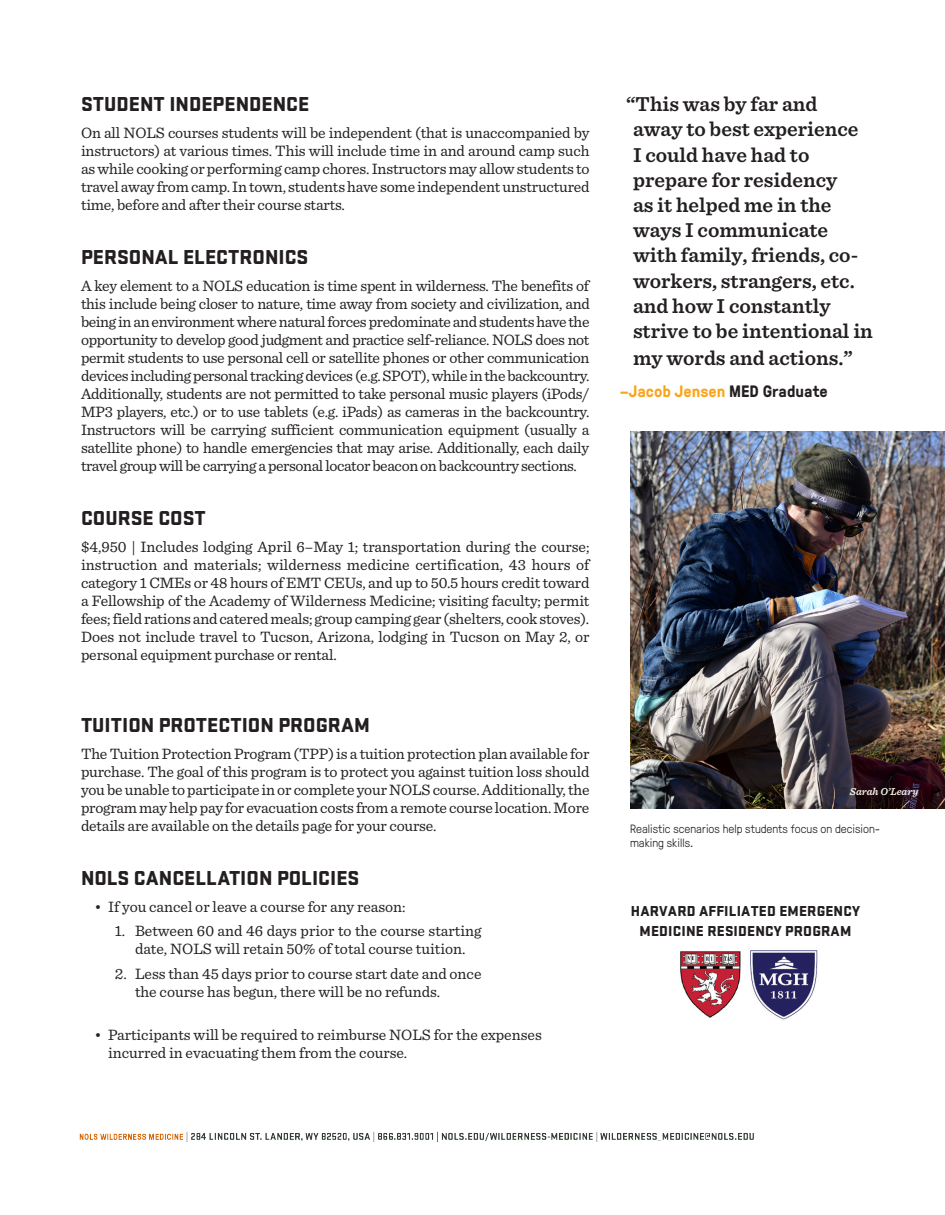
<style>
.page{position:relative;width:945px;height:1215px;background:#fff}
.page>*{position:absolute;margin:0;border:0;box-sizing:border-box;transform-origin:0 0}
.t1{font:600 21px/25.3px "Sentinel";color:#231f20}
.Heading{font:900 21px "Stratum 2";color:#231f20}
.t2{font:700 16.5px "GT Pressura";color:#f9a51b}
.Body_copy{font:15.75px/18px "Sentinel";letter-spacing:-.005em;color:#231f20;text-align:justify}
.t3{font:900 15px "Stratum 2";letter-spacing:.01em;color:#231f20}
.t4{font:300 12px/14.4px "GT Pressura";color:#231f20}
.Photo_credit{font:italic 600 10.5px "Sentinel";color:#f8f6ea}
.s1{color:#231f20}
</style>
<div class="page">
<img style="left:79px;top:1131px;width:675px;height:11px">
<img style="left:680px;top:951px;width:61px;height:67px">
<img style="left:750px;top:950px;width:68px;height:70px">
<img style="left:630px;top:431px;width:315px;height:377px">
<p class="Heading" style="left:81px;top:88px;width:230px">STUDENT INDEPENDENCE</p>
<p class="Body_copy" style="left:81px;top:122px;width:510px">On all NOLS courses students will be independent (that is unaccompanied by instructors) at various times. This will include time in and around camp such as while cooking or performing camp chores. Instructors may allow students to travel away from camp. In town, students have some independent unstructured time, before and after their course starts.</p>
<p class="Heading" style="left:81px;top:241px;width:229px">PERSONAL ELECTRONICS</p>
<p class="Body_copy" style="left:81px;top:275px;width:510px">A key element to a NOLS education is time spent in wilderness. The benefits of this include being closer to nature, time away from society and civilization, and being in an environment where natural forces predominate and students have the opportunity to develop good judgment and practice self-reliance. NOLS does not permit students to use personal cell or satellite phones or other communication devices including personal tracking devices (e.g. SPOT), while in the backcountry.<br>Additionally, students are not permitted to take personal music players (iPods/ MP3 players, etc.) or to use tablets (e.g. iPads) as cameras in the backcountry.<br>Instructors will be carrying sufficient communication equipment (usually a satellite phone) to handle emergencies that may arise. Additionally, each daily travel group will be carrying a personal locator beacon on backcountry sections.</p>
<p class="Heading" style="left:81px;top:502px;width:126px">COURSE COST</p>
<p class="Body_copy" style="left:81px;top:536px;width:510px">$4,950 | Includes lodging April 6–May 1; transportation during the course; instruction and materials; wilderness medicine certification, 43 hours of category 1 CMEs or 48 hours of EMT CEUs, and up to 50.5 hours credit toward a Fellowship of the Academy of Wilderness Medicine; visiting faculty; permit fees; field rations and catered meals; group camping gear (shelters, cook stoves).<br>Does not include travel to Tucson, Arizona, lodging in Tucson on May 2, or personal equipment purchase or rental.</p>
<p class="Heading" style="left:81px;top:709px;width:290px">TUITION PROTECTION PROGRAM</p>
<p class="Body_copy" style="left:81px;top:743px;width:510px">The Tuition Protection Program (TPP) is a tuition protection plan available for purchase. The goal of this program is to protect you against tuition loss should you be unable to participate in or complete your NOLS course. Additionally, the program may help pay for evacuation costs from a remote course location. More details are available on the details page for your course.</p>
<p class="Heading" style="left:81px;top:862px;width:280px">NOLS CANCELLATION POLICIES</p>
<p class="Body_copy" style="left:94px;top:896px;width:313px">• If you cancel or leave a course for any reason:</p>
<p class="Body_copy" style="left:115px;top:921px;width:368px;text-align:center">1. Between 60 and 46 days prior to the course starting date, NOLS will retain 50% of total course tuition.</p>
<p class="Body_copy" style="left:135px;top:964px;width:348px;text-indent:-20px">2. Less than 45 days prior to course start date and once the course has begun, there will be no refunds.</p>
<p class="Body_copy" style="left:108px;top:1025px;width:435px;text-indent:-14px">• Participants will be required to reimburse NOLS for the expenses incurred in evacuating them from the course.</p>
<p class="t1" style="left:633px;top:91px;width:241px;text-indent:-7px">“This was by far and<br>away to best experience<br>I could have had to prepare for residency<br>as it helped me in the ways I communicate with family, friends, co&shy;workers, strangers, etc. and how I constantly strive to be intentional in my words and actions.”</p>
<p class="t2" style="left:620px;top:379px;width:210px">–Jacob Jensen <span class="s1">MED Graduate</span></p>
<p class="Photo_credit" style="left:850px;top:784px;width:70px">Sarah O’Leary</p>
<p class="t4" style="left:630px;top:820px;width:252px">Realistic scenarios help students focus on decision&shy;making skills.</p>
<p class="t3" style="left:631px;top:900px;width:231px">HARVARD AFFILIATED EMERGENCY</p>
<p class="t3" style="left:640px;top:920px;width:213px">MEDICINE RESIDENCY PROGRAM</p>
</div>
